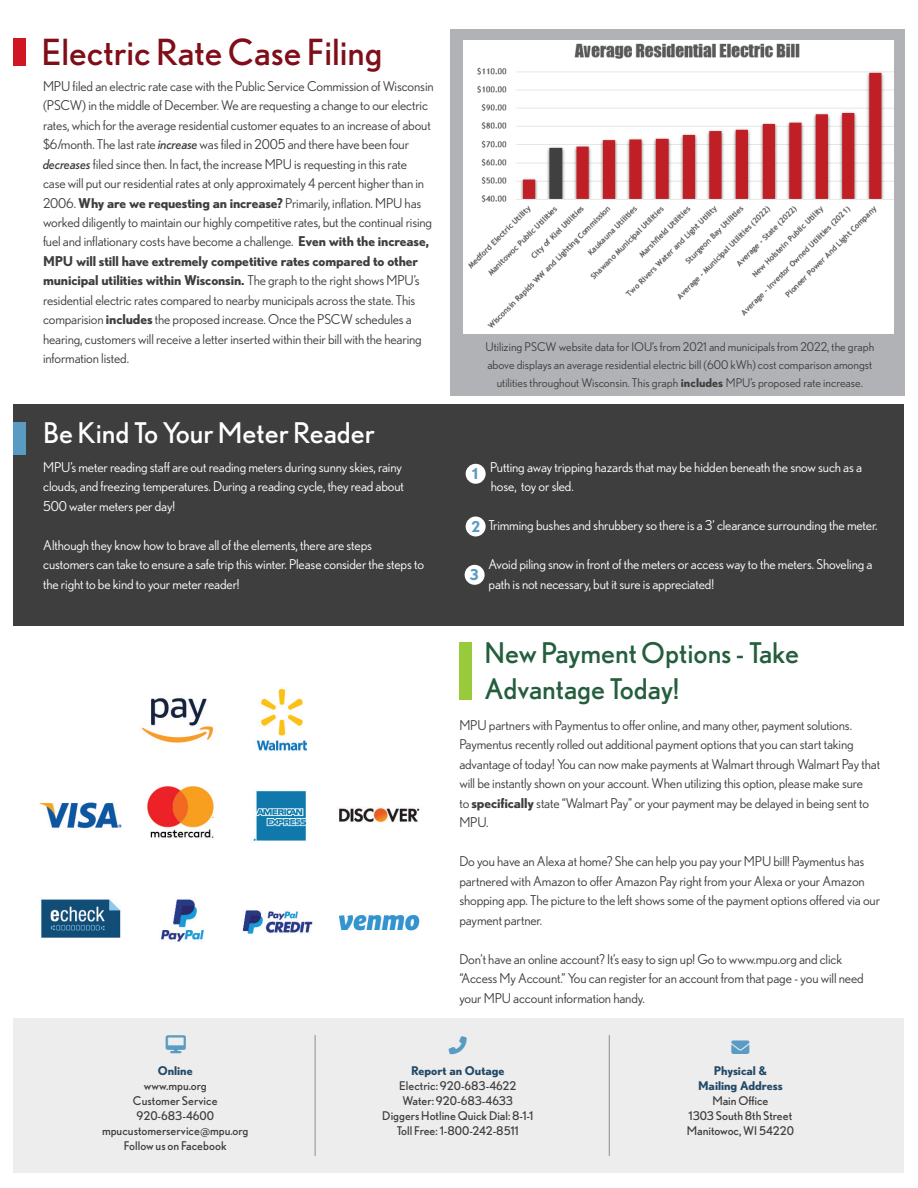
<style>
.page{position:relative;width:918px;height:1188px;background:#fff}
.page>*{position:absolute;margin:0;border:0;box-sizing:border-box;transform-origin:0 0}
.t1{font:36px "Nobel";color:#7f0e19}
.t2{font:28.5px/36px "Nobel";color:#245e3d}
.t3{font:28.5px "Nobel";color:#fff}
.t4{font:18px "Font Awesome 6 Free Solid";color:#599bc2}
.t5{font:700 15px "Nobel";color:#599bc2}
.t6{font:13.5px/19.5px "Nobel";letter-spacing:-.01em;color:#3e3e3f}
.t7{font:13.5px/19.5px "Nobel";letter-spacing:-.01em;color:#fff}
.t8{font:12px/15px "Nobel";color:#3e3e3f;text-align:center}
.t9{font:12px/18px "Nobel";color:#3e3e3f;text-align:center}
.t10{font:700 12px/15px "Nobel";color:#244965;text-align:center}
.s1{font-style:italic}
.s2{font-weight:700}
</style>
<div class="page">
<div style="left:450px;top:29px;width:454px;height:366px;background:#b1b2b5"></div>
<div style="left:14px;top:404px;width:890px;height:221px;background:#3e3e3f"></div>
<div style="left:13px;top:39px;width:13px;height:27px;background:#cf1622"></div>
<div style="left:459px;top:642px;width:13px;height:58px;background:#99ca3b"></div>
<div style="left:14px;top:423px;width:12px;height:32px;background:#599bc2"></div>
<div style="left:14px;top:1019px;width:890px;height:154px;background:#ededee"></div>
<hr style="left:315px;top:1035px;width:1px;height:121px;background:#8b8d90">
<hr style="left:609px;top:1035px;width:1px;height:121px;background:#8b8d90">
<div style="left:466px;top:464px;width:20px;height:20px;background:#fff;border-radius:50%"></div>
<div style="left:466px;top:517px;width:20px;height:19px;background:#fff;border-radius:50%"></div>
<div style="left:465px;top:565px;width:20px;height:20px;background:#fff;border-radius:50%"></div>
<img style="left:39px;top:689px;width:381px;height:253px">
<img style="left:463px;top:40px;width:431px;height:294px">
<h1 class="t1" style="left:42px;top:32px;width:342px">Electric Rate Case Filing</h1>
<p class="t6" style="left:43px;top:76px;width:392px">MPU filed an electric rate case with the Public Service Commission of Wisconsin (PSCW) in the middle of December. We are requesting a change to our electric rates, which for the average residential customer equates to an increase of about $6/month. The last rate <span class="s1">increase</span> was filed in 2005 and there have been four <span class="s1">decreases</span> filed since then. In fact, the increase MPU is requesting in this rate<br>case will put our residential rates at only approximately 4 percent higher than in 2006. <span class="s2">Why are we requesting an increase?</span> Primarily, inflation. MPU has worked diligently to maintain our highly competitive rates, but the continual rising fuel and inflationary costs have become a challenge. <span class="s2">Even with the increase, MPU will still have extremely competitive rates compared to other municipal utilities within Wisconsin.</span> The graph to the right shows MPU’s residential electric rates compared to nearby municipals across the state. This comparision <span class="s2">includes</span> the proposed increase. Once the PSCW schedules a hearing, customers will receive a letter inserted within their bill with the hearing information listed.</p>
<h2 class="t3" style="left:43px;top:417px;width:333px">Be Kind To Your Meter Reader</h2>
<p class="t7" style="left:43px;top:457px;width:362px">MPU’s meter reading staff are out reading meters during sunny skies, rainy clouds, and freezing temperatures. During a reading cycle, they read about<br>500 water meters per day!</p>
<p class="t7" style="left:43px;top:535px;width:382px">Although they know how to brave all of the elements, there are steps customers can take to ensure a safe trip this winter. Please consider the steps to the right to be kind to your meter reader!</p>
<p class="t9" style="left:485px;top:337px;width:390px">Utilizing PSCW website data for IOU’s from 2021 and municipals from 2022, the graph above displays an average residential electric bill (600 kWh) cost comparison amongst utilities throughout Wisconsin. This graph <span class="s2">includes</span> MPU’s proposed rate increase.</p>
<p class="t5" style="left:472px;top:464px;width:7px">1</p>
<p class="t7" style="left:490px;top:457px;width:374px">Putting away tripping hazards that may be hidden beneath the snow such as a hose, toy or sled.</p>
<p class="t7" style="left:489px;top:516px;width:391px">Trimming bushes and shrubbery so there is a 3’ clearance surrounding the meter.</p>
<p class="t7" style="left:489px;top:555px;width:385px">Avoid piling snow in front of the meters or access way to the meters. Shoveling a path is not necessary, but it sure is appreciated!</p>
<p class="t5" style="left:471px;top:517px;width:10px">2</p>
<p class="t5" style="left:470px;top:565px;width:10px">3</p>
<h2 class="t2" style="left:485px;top:634px;width:316px">New Payment Options - Take<br>Advantage Today!</h2>
<p class="t6" style="left:459px;top:715px;width:422px">MPU partners with Paymentus to offer online, and many other, payment solutions.<br>Paymentus recently rolled out additional payment options that you can start taking advantage of today! You can now make payments at Walmart through Walmart Pay that will be instantly shown on your account. When utilizing this option, please make sure<br>to <span class="s2">specifically</span> state “Walmart Pay” or your payment may be delayed in being sent to MPU.</p>
<p class="t6" style="left:459px;top:851px;width:422px">Do you have an Alexa at home? She can help you pay your MPU bill! Paymentus has partnered with Amazon to offer Amazon Pay right from your Alexa or your Amazon shopping app. The picture to the left shows some of the payment options offered via our payment partner.</p>
<p class="t6" style="left:459px;top:949px;width:406px">Don’t have an online account? It’s easy to sign up! Go to www.mpu.org and click “Access My Account.” You can register for an account from that page - you will need your MPU account information handy.</p>
<h3 class="t4" style="left:166px;top:1035px;width:22px">▲▼□</h3>
<h3 class="t4" style="left:449px;top:1036px;width:20px">□■●▼</h3>
<h3 class="t4" style="left:731px;top:1038px;width:20px">■❖●□</h3>
<p class="t10" style="left:158px;top:1063px;width:37px">Online</p>
<p class="t8" style="left:102px;top:1078px;width:148px">www.mpu.org<br>Customer Service<br>920-683-4600 mpucustomerservice@mpu.org<br>Follow us on Facebook</p>
<p class="t10" style="left:411px;top:1063px;width:95px">Report an Outage</p>
<p class="t8" style="left:382px;top:1078px;width:153px">Electric: 920-683-4622<br>Water: 920-683-4633<br>Diggers Hotline Quick Dial: 8-1-1<br>Toll Free: 1-800-242-8511</p>
<p class="t10" style="left:698px;top:1063px;width:86px">Physical &amp;<br>Mailing Address</p>
<p class="t8" style="left:687px;top:1093px;width:109px">Main Office<br>1303 South 8th Street<br>Manitowoc, WI 54220</p>
</div>
